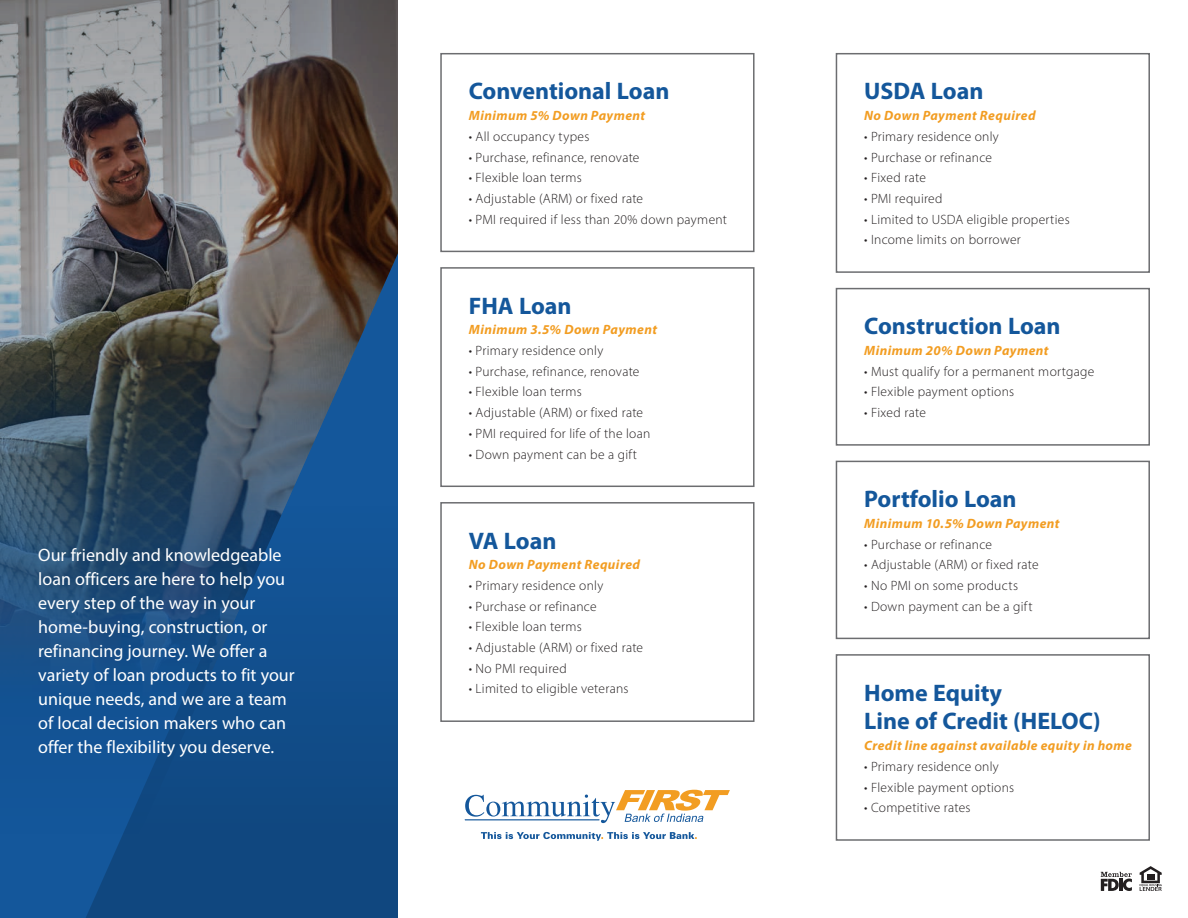
<style>
.page{position:relative;width:1188px;height:918px;background:#fff}
.page>*{position:absolute;margin:0;border:0;box-sizing:border-box;transform-origin:0 0}
.NAME{font:700 24px "Myriad Pro";color:#14579b}
.Bullets{font:18px/24px "Myriad Pro";color:#fff}
.t1{font:300 13.5px "Myriad Pro";letter-spacing:.02em;color:#231f20}
.t2{font:italic 700 13.5px "Myriad Pro";letter-spacing:.03em;color:#f29d22}
</style>
<div class="page">
<svg style="left:0;top:0;width:80px;height:918px;background:#4c6a86"></svg>
<img style="left:80px;top:0;width:318px;height:918px">
<svg style="left:1140px;top:866px;width:22px;height:25px"></svg>
<svg style="left:1101px;top:872px;width:31px;height:19px"></svg>
<div style="left:440px;top:53px;width:315px;height:199px;border:2px solid #6c6d70"></div>
<div style="left:836px;top:53px;width:314px;height:220px;border:2px solid #6c6d70"></div>
<div style="left:440px;top:267px;width:315px;height:220px;border:2px solid #6c6d70"></div>
<div style="left:440px;top:502px;width:315px;height:220px;border:2px solid #6c6d70"></div>
<div style="left:836px;top:288px;width:314px;height:158px;border:2px solid #6c6d70"></div>
<svg style="left:465px;top:790px;width:265px;height:33px"></svg>
<svg style="left:481px;top:832px;width:216px;height:9px"></svg>
<div style="left:836px;top:461px;width:314px;height:178px;border:2px solid #6c6d70"></div>
<div style="left:836px;top:654px;width:314px;height:187px;border:2px solid #6c6d70"></div>
<p class="Bullets" style="left:38px;top:543px;width:258px">Our friendly and knowledgeable loan officers are here to help you every step of the way in your home-buying, construction, or refinancing journey. We offer a variety of loan products to fit your unique needs, and we are a team of local decision makers who can offer the flexibility you deserve.</p>
<p class="NAME" style="left:469px;top:76px;width:202px">Conventional Loan</p>
<p class="t2" style="left:469px;top:107px;width:178px">Minimum 5% Down Payment</p>
<p class="t1" style="left:469px;top:128px;width:122px">• All occupancy types</p>
<p class="t1" style="left:469px;top:149px;width:172px">• Purchase, refinance, renovate</p>
<p class="t1" style="left:469px;top:170px;width:115px">• Flexible loan terms</p>
<p class="t1" style="left:469px;top:190px;width:176px">• Adjustable (ARM) or fixed rate</p>
<p class="t1" style="left:469px;top:211px;width:260px">• PMI required if less than 20% down payment</p>
<p class="NAME" style="left:469px;top:290px;width:104px">FHA Loan</p>
<p class="t2" style="left:469px;top:321px;width:190px">Minimum 3.5% Down Payment</p>
<p class="t1" style="left:469px;top:342px;width:136px">• Primary residence only</p>
<p class="t1" style="left:469px;top:363px;width:172px">• Purchase, refinance, renovate</p>
<p class="t1" style="left:469px;top:384px;width:115px">• Flexible loan terms</p>
<p class="t1" style="left:469px;top:405px;width:176px">• Adjustable (ARM) or fixed rate</p>
<p class="t1" style="left:469px;top:425px;width:183px">• PMI required for life of the loan</p>
<p class="t1" style="left:469px;top:446px;width:170px">• Down payment can be a gift</p>
<p class="NAME" style="left:469px;top:525px;width:89px">VA Loan</p>
<p class="t2" style="left:469px;top:556px;width:173px">No Down Payment Required</p>
<p class="t1" style="left:469px;top:577px;width:136px">• Primary residence only</p>
<p class="t1" style="left:469px;top:598px;width:129px">• Purchase or refinance</p>
<p class="t1" style="left:469px;top:619px;width:115px">• Flexible loan terms</p>
<p class="t1" style="left:469px;top:639px;width:176px">• Adjustable (ARM) or fixed rate</p>
<p class="t1" style="left:469px;top:660px;width:100px">• No PMI required</p>
<p class="t1" style="left:469px;top:681px;width:161px">• Limited to eligible veterans</p>
<p class="NAME" style="left:864px;top:76px;width:121px">USDA Loan</p>
<p class="t2" style="left:864px;top:107px;width:173px">No Down Payment Required</p>
<p class="t1" style="left:864px;top:128px;width:136px">• Primary residence only</p>
<p class="t1" style="left:864px;top:149px;width:129px">• Purchase or refinance</p>
<p class="t1" style="left:864px;top:170px;width:63px">• Fixed rate</p>
<p class="t1" style="left:864px;top:190px;width:80px">• PMI required</p>
<p class="t1" style="left:864px;top:211px;width:207px">• Limited to USDA eligible properties</p>
<p class="t1" style="left:864px;top:232px;width:158px">• Income limits on borrower</p>
<p class="NAME" style="left:864px;top:311px;width:198px">Construction Loan</p>
<p class="t2" style="left:864px;top:342px;width:186px">Minimum 20% Down Payment</p>
<p class="t1" style="left:864px;top:363px;width:232px">• Must qualify for a permanent mortgage</p>
<p class="t1" style="left:864px;top:384px;width:151px">• Flexible payment options</p>
<p class="t1" style="left:864px;top:405px;width:63px">• Fixed rate</p>
<p class="NAME" style="left:864px;top:483px;width:154px">Portfolio Loan</p>
<p class="t2" style="left:864px;top:515px;width:197px">Minimum 10.5% Down Payment</p>
<p class="t1" style="left:864px;top:536px;width:129px">• Purchase or refinance</p>
<p class="t1" style="left:864px;top:557px;width:176px">• Adjustable (ARM) or fixed rate</p>
<p class="t1" style="left:864px;top:577px;width:155px">• No PMI on some products</p>
<p class="t1" style="left:864px;top:598px;width:170px">• Down payment can be a gift</p>
<p class="NAME" style="left:864px;top:677px;width:139px">Home Equity</p>
<p class="NAME" style="left:864px;top:706px;width:238px">Line of Credit (HELOC)</p>
<p class="t2" style="left:864px;top:737px;width:269px">Credit line against available equity in home</p>
<p class="t1" style="left:864px;top:758px;width:136px">• Primary residence only</p>
<p class="t1" style="left:864px;top:779px;width:151px">• Flexible payment options</p>
<p class="t1" style="left:864px;top:800px;width:108px">• Competitive rates</p>
</div>
